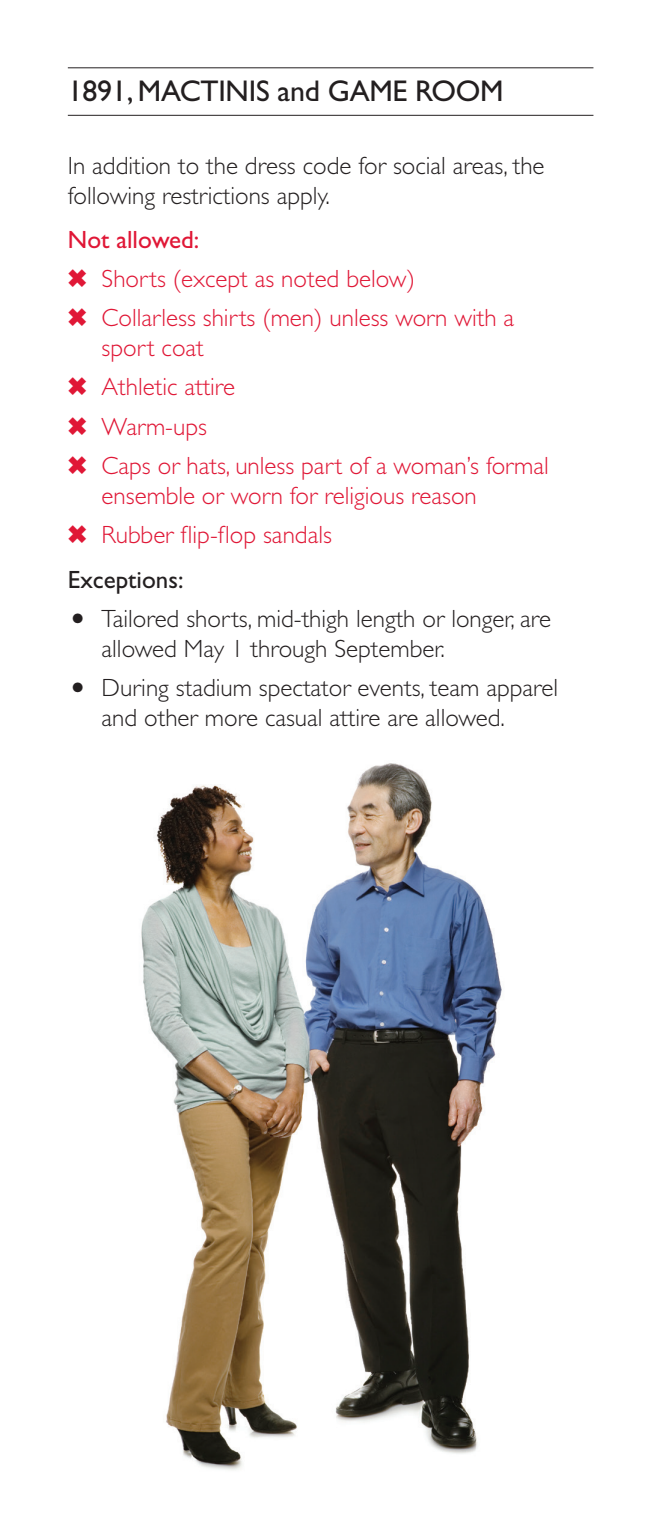
<style>
.page{position:relative;width:661px;height:1530px;background:#fff}
.page>*{position:absolute;margin:0;border:0;box-sizing:border-box;transform-origin:0 0}
.t1{font:30px "Gill Sans";letter-spacing:-.01em;color:#231f20}
.t2{font:300 25px/30px "Gill Sans";color:#231f20}
.t3{font:300 25px/39.2px "Gill Sans";color:#e01736}
.t4{font:25px "Gill Sans";color:#231f20}
.t5{font:25px "Gill Sans";color:#e01736}
.s1{font-size:40px}
</style>
<div class="page">
<img style="left:141px;top:763px;width:361px;height:707px">
<hr style="left:68px;top:67px;width:525px;height:1px;background:#231f20">
<hr style="left:68px;top:115px;width:525px;height:1px;background:#231f20">
<p class="t1" style="left:68px;top:74px;width:437px">1891, MACTINIS and GAME ROOM</p>
<p class="t2" style="left:68px;top:150px;width:478px">In addition to the dress code for social areas, the following restrictions apply.</p>
<p class="t5" style="left:68px;top:225px;width:133px">Not allowed:</p>
<p class="t3" style="left:102px;top:259px;width:414px">Shorts (except as noted below)<br>Collarless shirts (men) unless worn with a</p>
<p class="t3" style="left:102px;top:328px;width:449px">sport coat<br>Athletic attire<br>Warm-ups<br>Caps or hats, unless part of a woman’s formal</p>
<p class="t3" style="left:102px;top:476px;width:377px">ensemble or worn for religious reason<br>Rubber flip-flop sandals</p>
<p class="t4" style="left:68px;top:565px;width:117px">Exceptions:</p>
<p class="t2" style="left:102px;top:604px;width:451px;text-indent:-34px"><span class="s1">•</span> Tailored shorts, mid-thigh length or longer, are allowed May 1 through September.</p>
<p class="t2" style="left:102px;top:673px;width:458px;text-indent:-34px"><span class="s1">•</span> During stadium spectator events, team apparel and other more casual attire are allowed.</p>
</div>
